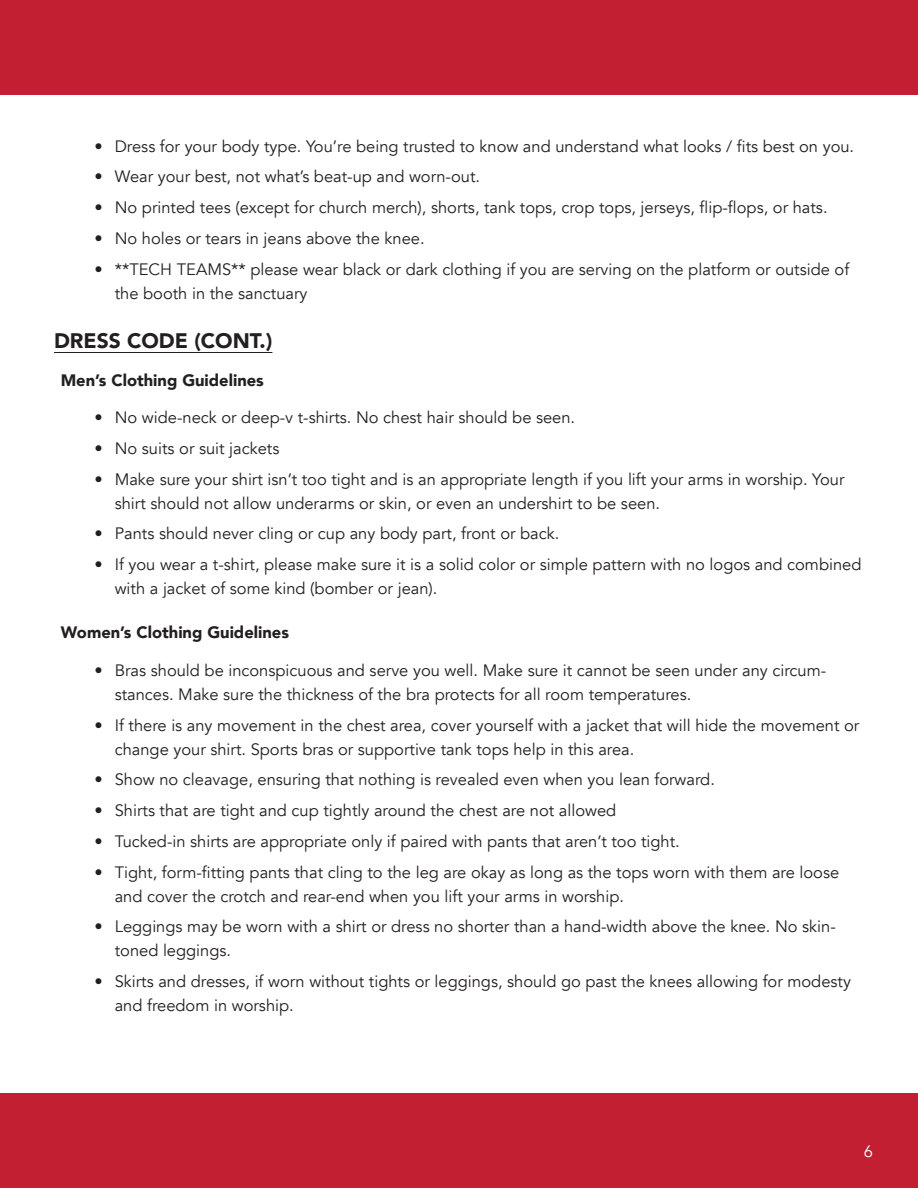
<style>
.page{position:relative;width:918px;height:1188px;background:#fff}
.page>*{position:absolute;margin:0;border:0;box-sizing:border-box;transform-origin:0 0}
.Subheader{font:900 21px "Avenir";color:#231f20}
.t1{font:16.5px/24px "Avenir";color:#231f20}
.Sub_Header_2{font:900 16.5px "Avenir";color:#231f20}
.t2{font:16.5px "Avenir";color:#fff}
</style>
<div class="page">
<div style="left:0;top:0;width:918px;height:94px;background:#c21f32"></div>
<div style="left:0;top:1094px;width:918px;height:94px;background:#c21f32"></div>
<hr style="left:54px;top:352px;width:218px;height:1px;background:#231f20">
<p class="t1" style="left:94px;top:134px;width:761px">• Dress for your body type. You’re being trusted to know and understand what looks / fits best on you.</p>
<p class="t1" style="left:94px;top:165px;width:387px">• Wear your best, not what’s beat-up and worn-out.</p>
<p class="t1" style="left:94px;top:196px;width:735px">• No printed tees (except for church merch), shorts, tank tops, crop tops, jerseys, flip-flops, or hats.</p>
<p class="t1" style="left:94px;top:226px;width:332px">• No holes or tears in jeans above the knee.</p>
<p class="t1" style="left:115px;top:257px;width:736px;text-indent:-20px">• **TECH TEAMS** please wear black or dark clothing if you are serving on the platform or outside of the booth in the sanctuary</p>
<p class="Subheader" style="left:54px;top:323px;width:220px">DRESS CODE (CONT.)</p>
<p class="Sub_Header_2" style="left:61px;top:366px;width:205px">Men’s Clothing Guidelines</p>
<p class="t1" style="left:94px;top:406px;width:482px">• No wide-neck or deep-v t-shirts. No chest hair should be seen.</p>
<p class="t1" style="left:94px;top:436px;width:186px">• No suits or suit jackets</p>
<p class="t1" style="left:115px;top:467px;width:731px;text-indent:-20px">• Make sure your shirt isn’t too tight and is an appropriate length if you lift your arms in worship. Your shirt should not allow underarms or skin, or even an undershirt to be seen.</p>
<p class="t1" style="left:94px;top:522px;width:466px">• Pants should never cling or cup any body part, front or back.</p>
<p class="t1" style="left:115px;top:553px;width:748px;text-indent:-20px">• If you wear a t-shirt, please make sure it is a solid color or simple pattern with no logos and combined with a jacket of some kind (bomber or jean).</p>
<p class="Sub_Header_2" style="left:61px;top:618px;width:230px">Women’s Clothing Guidelines</p>
<p class="t1" style="left:115px;top:658px;width:713px;text-indent:-20px">• Bras should be inconspicuous and serve you well. Make sure it cannot be seen under any circum&shy;stances. Make sure the thickness of the bra protects for all room temperatures.</p>
<p class="t1" style="left:115px;top:713px;width:746px;text-indent:-20px">• If there is any movement in the chest area, cover yourself with a jacket that will hide the movement or change your shirt. Sports bras or supportive tank tops help in this area.</p>
<p class="t1" style="left:94px;top:768px;width:622px">• Show no cleavage, ensuring that nothing is revealed even when you lean forward.</p>
<p class="t1" style="left:94px;top:799px;width:523px">• Shirts that are tight and cup tightly around the chest are not allowed</p>
<p class="t1" style="left:94px;top:829px;width:587px">• Tucked-in shirts are appropriate only if paired with pants that aren’t too tight.</p>
<p class="t1" style="left:115px;top:860px;width:726px;text-indent:-20px">• Tight, form-fitting pants that cling to the leg are okay as long as the tops worn with them are loose and cover the crotch and rear-end when you lift your arms in worship.</p>
<p class="t1" style="left:115px;top:915px;width:723px;text-indent:-20px">• Leggings may be worn with a shirt or dress no shorter than a hand-width above the knee. No skin&shy;toned leggings.</p>
<p class="t1" style="left:115px;top:970px;width:738px;text-indent:-20px">• Skirts and dresses, if worn without tights or leggings, should go past the knees allowing for modesty and freedom in worship.</p>
<p class="t2" style="left:864px;top:1141px;width:11px">6</p>
</div>
